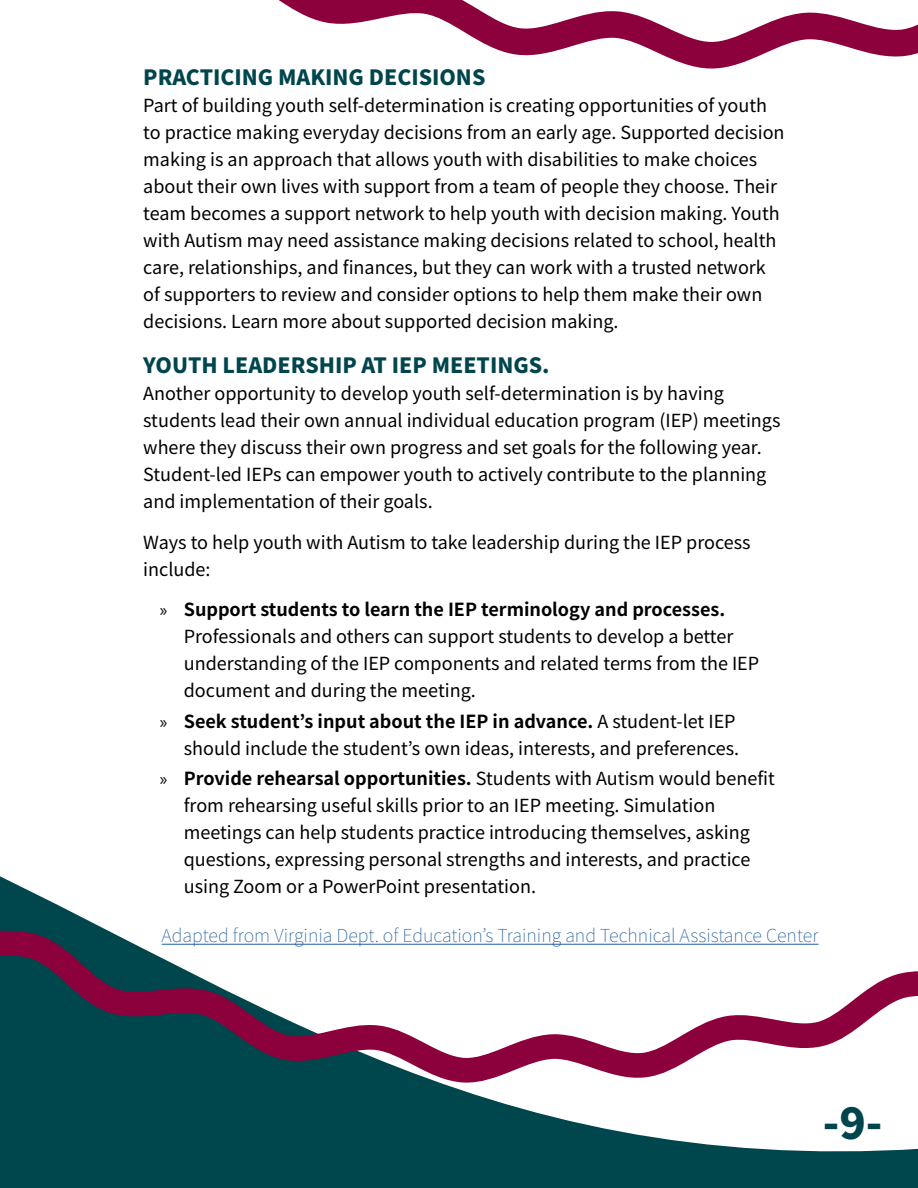
<style>
.page{position:relative;width:918px;height:1188px;background:#fff}
.page>*{position:absolute;margin:0;border:0;box-sizing:border-box;transform-origin:0 0}
.t1{font:900 43.5px "Noto Sans JP";color:#00454d}
.t2{font:900 21px "Noto Sans JP";color:#00454d}
.t3{font:18px/27px "Noto Sans JP";color:#000}
.t4{font:100 18px "Noto Sans JP";color:#215e9e}
.s1{font-family:"Myriad Pro"}
.s2{font-weight:700}
</style>
<div class="page">
<svg style="left:278px;top:0;width:640px;height:69px"></svg>
<svg style="left:0;top:1097px;width:918px;height:91px;fill:#00464d"></svg>
<svg style="left:0;top:876px;width:918px;height:221px"></svg>
<p class="t2" style="left:143px;top:65px;width:344px">PRACTICING MAKING DECISIONS</p>
<p class="t3" style="left:143px;top:92px;width:643px">Part of building youth self-determination is creating opportunities of youth to practice making everyday decisions from an early age. Supported decision making is an approach that allows youth with disabilities to make choices about their own lives with support from a team of people they choose. Their team becomes a support network to help youth with decision making. Youth with Autism may need assistance making decisions related to school, health care, relationships, and finances, but they can work with a trusted network of supporters to review and consider options to help them make their own decisions. Learn more about supported decision making.</p>
<p class="t2" style="left:143px;top:354px;width:408px">YOUTH LEADERSHIP AT IEP MEETINGS.</p>
<p class="t3" style="left:143px;top:381px;width:639px">Another opportunity to develop youth self-determination is by having students lead their own annual individual education program (IEP) meetings where they discuss their own progress and set goals for the following year.<br>Student-led IEPs can empower youth to actively contribute to the planning and implementation of their goals.</p>
<p class="t3" style="left:143px;top:529px;width:609px">Ways to help youth with Autism to take leadership during the IEP process include:</p>
<p class="t3" style="left:184px;top:597px;width:577px;text-indent:-24px"><span class="s1">»</span> <span class="s2">Support students to learn the IEP terminology and processes.<br></span>Professionals and others can support students to develop a better understanding of the IEP components and related terms from the IEP document and during the meeting.</p>
<p class="t3" style="left:160px;top:708px;width:581px;text-align:right"><span class="s1">»</span> <span class="s2">Seek student’s input about the IEP in advance.</span> A student-let IEP should include the student’s own ideas, interests, and preferences.</p>
<p class="t3" style="left:184px;top:765px;width:593px;text-indent:-24px"><span class="s1">»</span> <span class="s2">Provide rehearsal opportunities.</span> Students with Autism would benefit from rehearsing useful skills prior to an IEP meeting. Simulation meetings can help students practice introducing themselves, asking questions, expressing personal strengths and interests, and practice using Zoom or a PowerPoint presentation.</p>
<p class="t4" style="left:162px;top:925px;width:658px">Adapted from Virginia Dept. of Education’s Training and Technical Assistance Center</p>
<h1 class="t1" style="left:823px;top:1099px;width:61px">-9-</h1>
</div>
